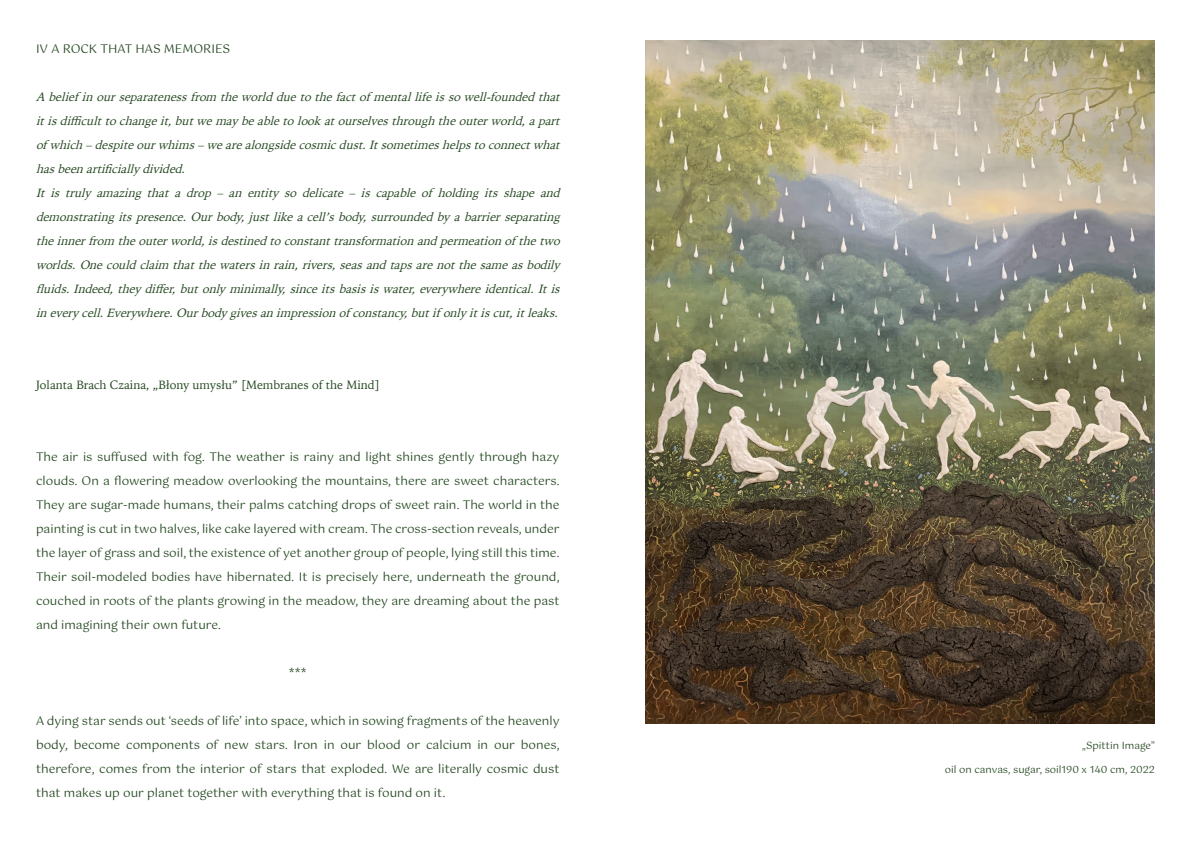
<style>
.page{position:relative;width:1191px;height:842px;background:#fff}
.page>*{position:absolute;margin:0;border:0;box-sizing:border-box;transform-origin:0 0}
.t1{font:12px/24px "Gotu";color:#254821;text-align:justify}
.t2{font:italic 12px/24px "Iowan Old Style";color:#254821}
.t3{font:12px "Iowan Old Style";color:#254821}
.t4{font:10px "Gotu";color:#254821}
</style>
<div class="page">
<img style="left:645px;top:40px;width:510px;height:683px">
<p class="t1" style="left:36px;top:36px;width:196px">IV A ROCK THAT HAS MEMORIES</p>
<p class="t2" style="left:36px;top:84px;width:530px">Abeliefinourseparatenessfrom theworldduetothefactofmentallifeissowell-foundedthat itisdifficulttochangeit,butwemaybeabletolookatourselvesthroughtheouterworld,apart ofwhich–despiteourwhims–wearealongsidecosmicdust.Itsometimeshelpstoconnectwhat hasbeenartificiallydivided.<br>It is truly amazing that a drop – an entity so delicate – is capable of holding its shape and demonstratingitspresence.Ourbody,justlikeacell’sbody,surroundedbyabarrierseparating theinnerfrom theouterworld,isdestinedtoconstanttransformationandpermeationofthetwo worlds.Onecouldclaim thatthewatersinrain,rivers,seasandtapsarenotthesameasbodily fluids.Indeed,theydiffer,butonlyminimally,sinceitsbasisiswater,everywhereidentical.Itis ineverycell.Everywhere.Ourbodygivesanimpressionofconstancy,butifonlyitiscut,itleaks.</p>
<p class="t3" style="left:36px;top:374px;width:345px">Jolanta Brach Czaina, „Błony umysłu” [Membranes of the Mind]</p>
<p class="t1" style="left:36px;top:444px;width:525px">The air is suffused with fog. The weather is rainy and light shines gently through hazy clouds. On a flowering meadow overlooking the mountains, there are sweet characters.<br>They are sugar-made humans, their palms catching drops of sweet rain. The world in the painting is cut in two halves, like cake layered with cream. The cross-section reveals, under the layer of grass and soil, the existence of yet another group of people, lying still this time.<br>Their soil-modeled bodies have hibernated. It is precisely here, underneath the ground, couched in roots of the plants growing in the meadow, they are dreaming about the past and imagining their own future.</p>
<p class="t1" style="left:289px;top:660px;width:19px">***</p>
<p class="t1" style="left:36px;top:708px;width:525px">A dying star sends out ‘seeds of life’ into space, which in sowing fragments of the heavenly body, become components of new stars. Iron in our blood or calcium in our bones, therefore, comes from the interior of stars that exploded. We are literally cosmic dust that makes up our planet together with everything that is found on it.</p>
<p class="t4" style="left:1082px;top:739px;width:74px">„Spittin Image”</p>
<p class="t4" style="left:945px;top:763px;width:212px">oil on canvas, sugar, soil190 x 140 cm, 2022</p>
</div>
